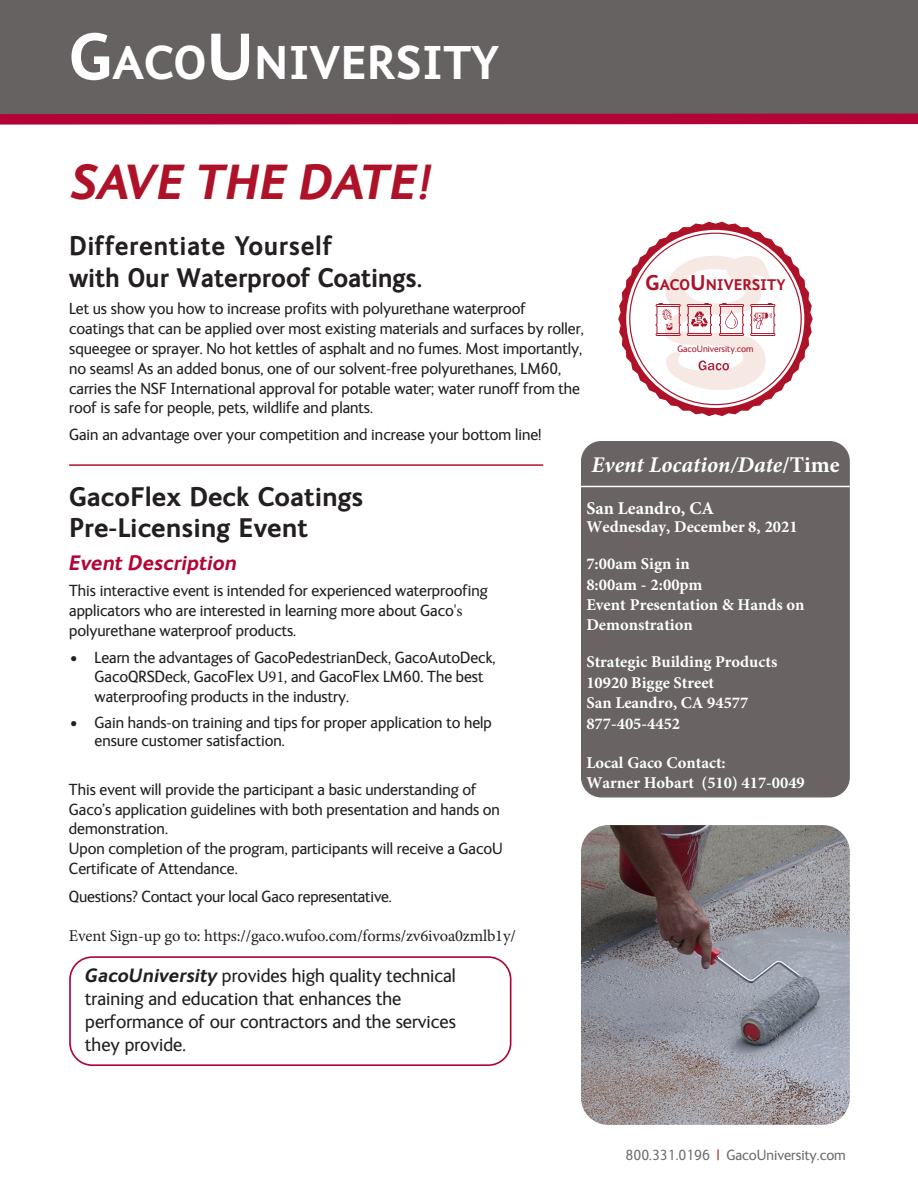
<style>
.page{position:relative;width:918px;height:1188px;background:#fff}
.page>*{position:absolute;margin:0;border:0;box-sizing:border-box;transform-origin:0 0}
.t1{font:italic 700 49.5px "FS Ingrid";color:#ae1229}
.t2{font:700 47.55px "FS Ingrid";color:#fff}
.t3{font:700 27px/31.5px "FS Ingrid";color:#231f20;scale:.95 1}
.t4{font:700 27px/31.5px "FS Ingrid";color:#231f20}
.t5{font:italic 700 22.5px "Minion Pro";color:#fff}
.t6{font:italic 700 21px "FS Ingrid";color:#b30437}
.t7{font:19.35px/22.8px "FS Ingrid";color:#231f20}
.t8{font:700 18px "Minion Pro";color:#fff}
.t9{font:16.5px/19.8px "FS Ingrid";color:#231f20}
.t10{font:700 16.5px/20.2px "Minion Pro";color:#fff}
.t11{font:16.5px "Minion Pro";letter-spacing:-.01em;color:#231f20}
.t12{font:700 15.45px "FS Ingrid";color:#ae1229}
.t13{font:15px "FS Ingrid";color:#6c6d70}
.t14{font:9.45px "FS Ingrid";color:#ae1229}
.s1{font-size:65.85px}
.s2{font-size:21.45px}
.s3{font-style:normal}
.s4{font-family:"Minion Pro"}
.s5{font-weight:700;font-style:italic}
.s6{color:#a63e34}
</style>
<div class="page">
<div style="left:0;top:0;width:918px;height:114px;background:#676262"></div>
<svg style="left:0;top:113px;width:918px;height:12px;background:#b21845"></svg>
<hr style="left:69px;top:464px;width:474px;height:2px;background:#ae1229">
<div style="left:581px;top:441px;width:269px;height:356px;background:#696363;border-radius:20px"></div>
<hr style="left:581px;top:486px;width:269px;height:1px;background:#fff">
<svg style="left:618px;top:222px;width:195px;height:194px"></svg>
<img style="left:581px;top:825px;width:269px;height:300px">
<div style="left:69px;top:956px;width:443px;height:110px;border:2px solid #b30437;border-radius:22px"></div>
<h2 class="t2" style="left:69px;top:36px;width:431px"><span class="s1">G</span>ACO<span class="s1">U</span>NIVERSITY</h2>
<p class="t1" style="left:71px;top:155px;width:363px">SAVE THE DATE!</p>
<p class="t3" style="left:69px;top:230px;width:373px">Differentiate Yourself<br>with Our Waterproof Coatings.</p>
<p class="t9" style="left:69px;top:299px;width:516px">Let us show you how to increase profits with polyurethane waterproof coatings that can be applied over most existing materials and surfaces by roller, squeegee or sprayer. No hot kettles of asphalt and no fumes. Most importantly, no seams! As an added bonus, one of our solvent-free polyurethanes, LM60, carries the NSF International approval for potable water; water runoff from the roof is safe for people, pets, wildlife and plants.</p>
<p class="t9" style="left:69px;top:425px;width:474px">Gain an advantage over your competition and increase your bottom line!</p>
<p class="t12" style="left:646px;top:276px;width:141px"><span class="s2">G</span>ACO<span class="s2">U</span>NIVERSITY</p>
<p class="t14" style="left:678px;top:344px;width:77px">GacoUniversity.com</p>
<p class="t5" style="left:591px;top:449px;width:250px">Event Location/Date<span class="s3">/Time</span></p>
<p class="t4" style="left:69px;top:481px;width:296px">GacoFlex Deck Coatings<br>Pre-Licensing Event</p>
<p class="t6" style="left:69px;top:551px;width:169px">Event Description</p>
<p class="t9" style="left:69px;top:581px;width:420px">This interactive event is intended for experienced waterproofing applicators who are interested in learning more about Gaco<span class="s4">'s </span>polyurethane waterproof products.</p>
<p class="t9" style="left:95px;top:648px;width:402px;text-indent:-24px">• Learn the advantages of GacoPedestrianDeck, GacoAutoDeck,<br>GacoQRSDeck, GacoFlex U<span class="s4">91</span>, and GacoFlex LM60. The best waterproofing products in the industry.</p>
<p class="t9" style="left:95px;top:714px;width:399px;line-height:18.1px;text-indent:-24px">• Gain hands-on training and tips for proper application to help ensure customer satisfaction.</p>
<p class="t9" style="left:69px;top:780px;width:435px">This event will provide the participant a basic understanding of Gaco’s application guidelines with both presentation and hands on demonstration.<br>Upon completion of the program, participants will receive a GacoU Certificate of Attendance.</p>
<p class="t9" style="left:69px;top:887px;width:325px">Questions? Contact your local Gaco representative.</p>
<p class="t11" style="left:69px;top:924px;width:448px">Event Sign-up go to: https://gaco.wufoo.com/forms/zv6ivoa0zmlb1y/</p>
<p class="t7" style="left:85px;top:965px;width:372px"><span class="s5">GacoUniversity</span> provides high quality technical training and education that enhances the performance of our contractors and the services they provide.</p>
<p class="t8" style="left:586px;top:496px;width:129px">San Leandro, CA</p>
<p class="t10" style="left:586px;top:517px;width:213px">Wednesday, December 8, 2021</p>
<p class="t10" style="left:586px;top:554px;width:220px">7:00am Sign in<br>8:00am - 2:00pm<br>Event Presentation &amp; Hands on<br>Demonstration</p>
<p class="t10" style="left:586px;top:652px;width:192px">Strategic Building Products<br>10920 Bigge Street<br>San Leandro, CA 94577<br>877-405-4452</p>
<p class="t10" style="left:586px;top:753px;width:220px;line-height:19.5px">Local Gaco Contact:<br>Warner Hobart (510) 417-0049</p>
<p class="t13" style="left:626px;top:1147px;width:222px">800.331.0196 <span class="s6">|</span> GacoUniversity.com</p>
</div>
